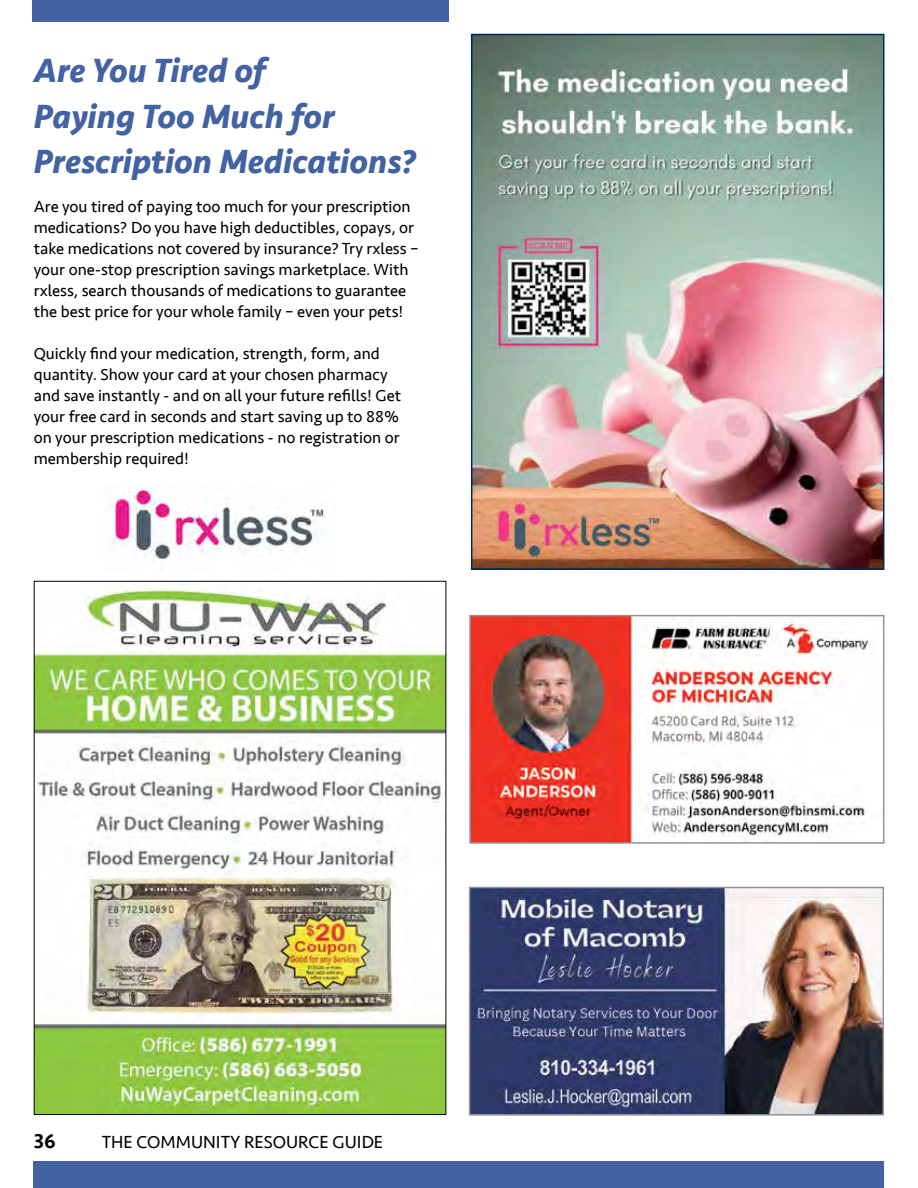
<style>
.page{position:relative;width:918px;height:1188px;background:#fff}
.page>*{position:absolute;margin:0;border:0;box-sizing:border-box;transform-origin:0 0}
.t1{font:italic 700 34.5px/45.8px "Seravek";color:#4262a4}
.t2{font:500 21px "Seravek";color:#000}
.t3{font:18px "Seravek";color:#000}
.t4{font:16.5px/21px "Seravek";color:#000}
</style>
<div class="page">
<div style="left:34px;top:1161px;width:850px;height:27px;background:#4262a4"></div>
<div style="left:32px;top:0;width:417px;height:22px;background:#4262a4"></div>
<img style="left:474px;top:37px;width:407px;height:530px">
<div style="left:471px;top:34px;width:413px;height:536px;border:2px solid #002856"></div>
<img style="left:103px;top:486px;width:222px;height:78px">
<img style="left:472px;top:890px;width:409px;height:223px">
<div style="left:469px;top:887px;width:415px;height:229px;border:2px solid #919396"></div>
<img style="left:472px;top:618px;width:400px;height:223px">
<div style="left:469px;top:615px;width:415px;height:229px;border:2px solid #919396"></div>
<img style="left:36px;top:584px;width:408px;height:529px">
<h1 class="t1" style="left:34px;top:46px;width:384px">Are You Tired of<br>Paying Too Much for<br>Prescription Medications?</h1>
<p class="t4" style="left:34px;top:196px;width:387px">Are you tired of paying too much for your prescription medications? Do you have high deductibles, copays, or take medications not covered by insurance? Try rxless – your one-stop prescription savings marketplace. With rxless, search thousands of medications to guarantee the best price for your whole family – even your pets!</p>
<p class="t4" style="left:34px;top:343px;width:369px">Quickly find your medication, strength, form, and quantity. Show your card at your chosen pharmacy and save instantly - and on all your future refills! Get your free card in seconds and start saving up to 88% on your prescription medications - no registration or membership required!</p>
<p class="t2" style="left:34px;top:1128px;width:23px">36</p>
<p class="t3" style="left:102px;top:1128px;width:283px">THE COMMUNITY RESOURCE GUIDE</p>
</div>
